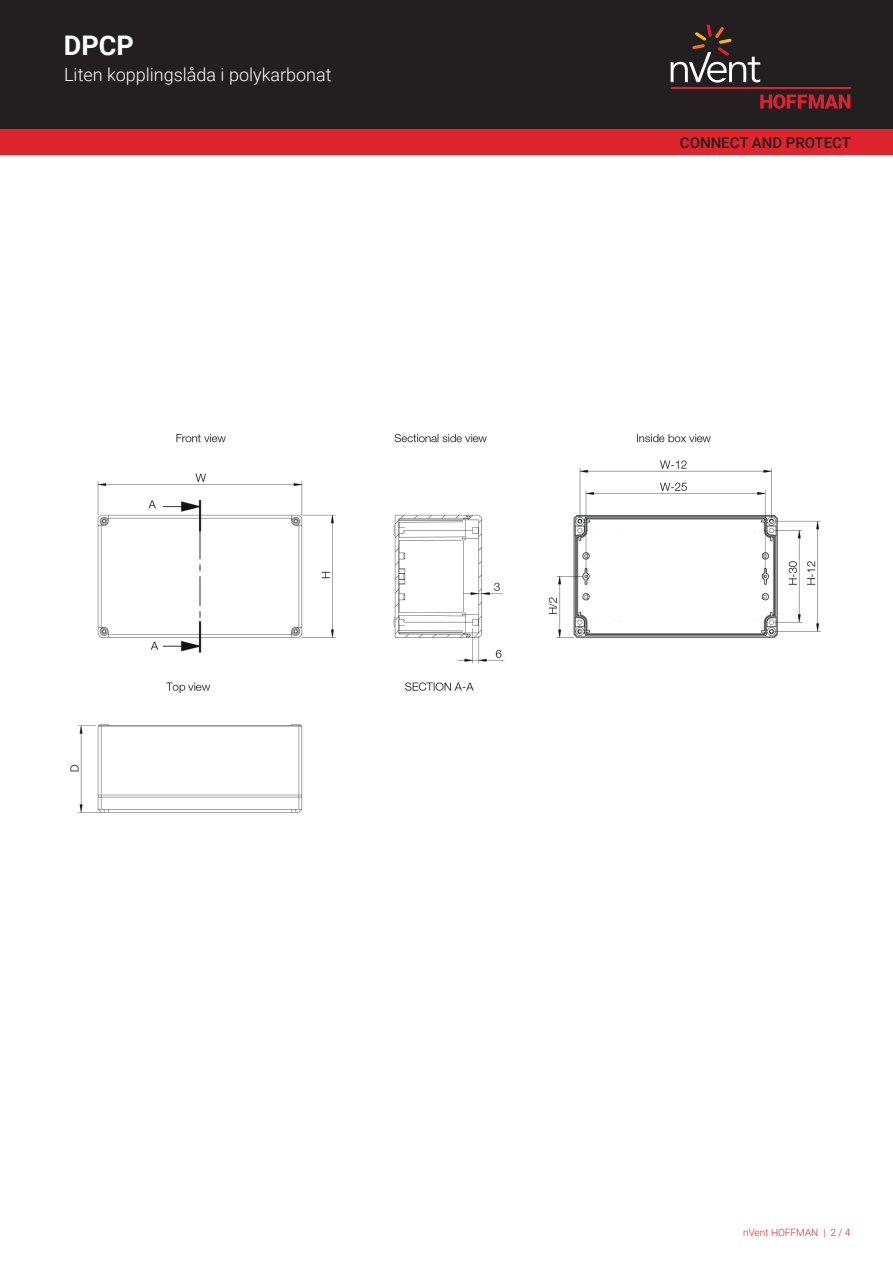
<style>
.page{position:relative;width:893px;height:1263px;background:#fff}
.page>*{position:absolute;margin:0;border:0;box-sizing:border-box;transform-origin:0 0}
.t1{font:700 27px "Roboto";color:#fff}
.t2{font:300 18px "Roboto";color:#fff}
.t3{font:500 15px "Roboto";color:#231f20}
.t4{font:300 10.05px "Roboto";color:#de252e}
</style>
<div class="page">
<div style="left:0;top:0;width:893px;height:129px;background:#231f20"></div>
<svg style="left:760px;top:94px;width:90px;height:15px"></svg>
<hr style="left:671px;top:88px;width:179px;height:1px;background:#db2230">
<svg style="left:671px;top:24px;width:89px;height:59px"></svg>
<div style="left:0;top:129px;width:893px;height:26px;background:#de252e"></div>
<img style="left:70px;top:433px;width:751px;height:380px">
<h1 class="t1" style="left:64px;top:26px;width:72px">DPCP</h1>
<p class="t2" style="left:64px;top:62px;width:269px">Liten kopplingslåda i polykarbonat</p>
<p class="t3" style="left:680px;top:132px;width:173px">CONNECT AND PROTECT</p>
<p class="t4" style="left:743px;top:1226px;width:109px">nVent HOFFMAN | 2 / 4</p>
</div>
